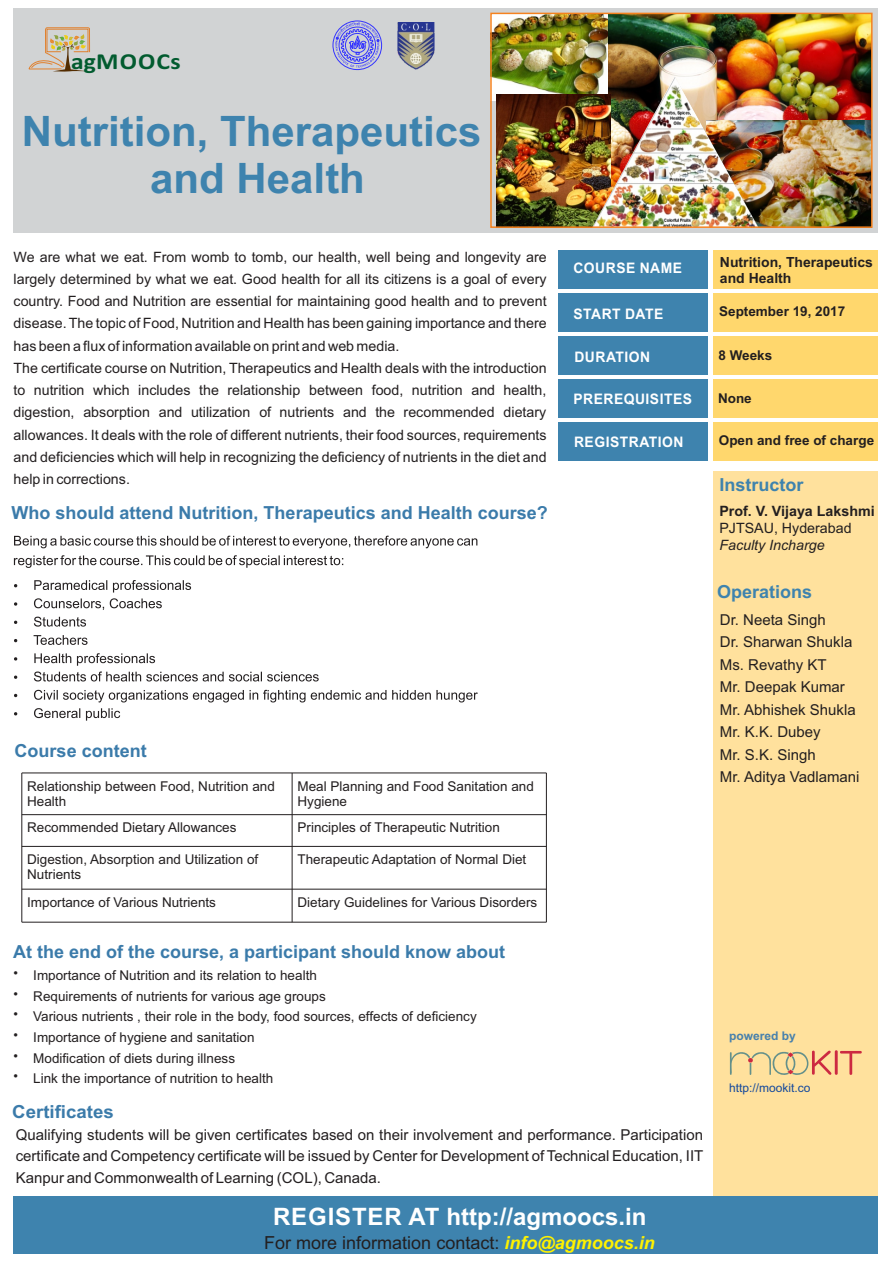
<style>
.page{position:relative;width:893px;height:1263px;background:#fff}
.page>*{position:absolute;margin:0;border:0;box-sizing:border-box;transform-origin:0 0}
.t1{font:700 42px/47px "Arial";color:#3e83ae;text-align:center}
.t2{font:700 24px "Arial";color:#fff}
.t3{font:700 22.95px "Calibri";letter-spacing:.03em;color:#025b2f;scale:1.11 1}
.t4{font:700 18px "Arial";color:#3b7baa}
.t5{font:18px "Arial";color:#231f20}
.t6{font:700 18px "Arial";color:#3e83ae}
.t7{font:700 18px "Arial";color:#3b7baa;scale:1.04 1}
.t8{font:15px/22.5px "Arial";color:#231f20}
.t9{font:700 14.55px "Arial";letter-spacing:.035em;color:#fff;scale:.96 1}
.t10{font:14.25px/22.2px "Arial";color:#231f20}
.t11{font:700 14.25px "Arial";color:#231f20}
.t12{font:italic 14.25px "Arial";color:#231f20}
.t13{font:700 13.95px/15.5px "Arial";color:#231f20}
.t14{font:13.5px/20.7px "Arial";color:#231f20}
.t15{font:700 13.5px "Arial";color:#231f20}
.t16{font:12px "Arial";color:#15499c}
.t17{font:700 12px "Arial";color:#4780ac}
.s1{font-weight:700;font-style:italic;color:#fff200}
</style>
<div class="page">
<svg style="left:14px;top:536px;width:464px;height:185px"></svg>
<hr style="left:22px;top:773px;width:1px;height:149px;background:#231f20">
<hr style="left:292px;top:773px;width:1px;height:149px;background:#231f20">
<hr style="left:546px;top:773px;width:1px;height:149px;background:#231f20">
<hr style="left:22px;top:922px;width:524px;height:1px;background:#231f20">
<hr style="left:22px;top:889px;width:524px;height:1px;background:#231f20">
<hr style="left:22px;top:846px;width:524px;height:1px;background:#231f20">
<hr style="left:22px;top:814px;width:524px;height:1px;background:#231f20">
<hr style="left:22px;top:773px;width:524px;height:1px;background:#231f20">
<div style="left:713px;top:471px;width:164px;height:754px;background:#ffe19d"></div>
<div style="left:13px;top:1196px;width:864px;height:58px;background:#3e83ae"></div>
<div style="left:713px;top:293px;width:164px;height:38px;background:#ffd76d"></div>
<div style="left:713px;top:336px;width:164px;height:38px;background:#ffd76d"></div>
<div style="left:713px;top:379px;width:164px;height:39px;background:#ffd76d"></div>
<div style="left:713px;top:422px;width:164px;height:39px;background:#ffd76d"></div>
<div style="left:558px;top:293px;width:150px;height:38px;background:#3e83ae"></div>
<div style="left:558px;top:336px;width:150px;height:38px;background:#3e83ae"></div>
<div style="left:558px;top:379px;width:150px;height:39px;background:#3e83ae"></div>
<div style="left:558px;top:422px;width:150px;height:39px;background:#3e83ae"></div>
<svg style="left:729px;top:1050px;width:133px;height:25px"></svg>
<div style="left:713px;top:250px;width:164px;height:38px;background:#ffd76d"></div>
<div style="left:558px;top:250px;width:150px;height:38px;background:#3e83ae"></div>
<div style="left:13px;top:9px;width:864px;height:224px;background:#d1d3d4"></div>
<svg style="left:29px;top:27px;width:61px;height:45px"></svg>
<img style="left:492px;top:15px;width:116px;height:85px">
<img style="left:608px;top:15px;width:263px;height:105px">
<img style="left:759px;top:120px;width:112px;height:106px">
<img style="left:496px;top:94px;width:95px;height:132px">
<img style="left:591px;top:76px;width:168px;height:150px">
<div style="left:490px;top:13px;width:383px;height:215px;border:1px solid #f5821f"></div>
<svg style="left:332px;top:20px;width:51px;height:51px"></svg>
<img style="left:397px;top:22px;width:38px;height:48px">
<h3 class="t3" style="left:71px;top:52px;width:100px">agMOOCs</h3>
<h1 class="t1" style="left:22px;top:112px;width:461px">Nutrition, Therapeutics and Health</h1>
<p class="t10" style="left:14px;top:247px;width:535px">We are what we eat. From womb to tomb, our health, well being and longevity are largely determined by what we eat. Good health for all its citizens is a goal of every country. Food and Nutrition are essential for maintaining good health and to prevent disease. The topic of Food, Nutrition and Health has been gaining importance and there has been a flux of information available on print and web media.<br>The certificate course on Nutrition, Therapeutics and Health deals with the introduction to nutrition which includes the relationship between food, nutrition and health, digestion, absorption and utilization of nutrients and the recommended dietary allowances. It deals with the role of different nutrients, their food sources, requirements and deficiencies which will help in recognizing the deficiency of nutrients in the diet and help in corrections.</p>
<p class="t4" style="left:12px;top:506px;width:538px">Who should attend Nutrition, Therapeutics and Health course?</p>
<p class="t9" style="left:573px;top:263px;width:115px">COURSE NAME</p>
<p class="t9" style="left:573px;top:308px;width:95px">START DATE</p>
<p class="t9" style="left:574px;top:351px;width:80px">DURATION</p>
<p class="t9" style="left:573px;top:393px;width:125px">PREREQUISITES</p>
<p class="t9" style="left:574px;top:436px;width:115px">REGISTRATION</p>
<p class="t4" style="left:15px;top:744px;width:134px">Course content</p>
<p class="t14" style="left:27px;top:779px;width:249px;line-height:15.1px">Relationship between Food, Nutrition and<br>Health</p>
<p class="t14" style="left:297px;top:779px;width:238px;line-height:15.1px">Meal Planning and Food Sanitation and<br>Hygiene</p>
<p class="t14" style="left:27px;top:818px;width:211px">Recommended Dietary Allowances</p>
<p class="t14" style="left:297px;top:818px;width:204px">Principles of Therapeutic Nutrition</p>
<p class="t14" style="left:27px;top:853px;width:233px;line-height:15.1px">Digestion, Absorption and Utilization of<br>Nutrients</p>
<p class="t14" style="left:297px;top:850px;width:230px">Therapeutic Adaptation of Normal Diet</p>
<p class="t14" style="left:27px;top:893px;width:190px">Importance of Various Nutrients</p>
<p class="t14" style="left:297px;top:893px;width:241px">Dietary Guidelines for Various Disorders</p>
<p class="t4" style="left:13px;top:945px;width:494px">At the end of the course, a participant should know about</p>
<p class="t14" style="left:33px;top:966px;width:445px">Importance of Nutrition and its relation to health<br>Requirements of nutrients for various age groups<br>Various nutrients , their role in the body, food sources, effects of deficiency Importance of hygiene and sanitation<br>Modification of diets during illness<br>Link the importance of nutrition to health</p>
<p class="t7" style="left:12px;top:1104px;width:99px">Certificates</p>
<p class="t8" style="left:16px;top:1126px;width:689px;line-height:21.1px;text-align:justify">Qualifying students will be given certificates based on their involvement and performance. Participation certificate and Competency certificate will be issued by Center for Development of Technical Education, IIT Kanpur and Commonwealth of Learning (COL), Canada.</p>
<h2 class="t2" style="left:273px;top:1207px;width:375px">REGISTER AT http://agmoocs.in</h2>
<p class="t5" style="left:264px;top:1236px;width:392px">For more information contact: <span class="s1">info@agmoocs.in</span></p>
<p class="t13" style="left:720px;top:256px;width:155px">Nutrition, Therapeutics and Health</p>
<p class="t15" style="left:719px;top:306px;width:128px">September 19, 2017</p>
<p class="t15" style="left:718px;top:350px;width:55px">8 Weeks</p>
<p class="t15" style="left:718px;top:393px;width:35px">None</p>
<p class="t15" style="left:719px;top:435px;width:157px">Open and free of charge</p>
<p class="t6" style="left:719px;top:477px;width:86px">Instructor</p>
<p class="t11" style="left:719px;top:506px;width:157px">Prof. V. Vijaya Lakshmi</p>
<p class="t10" style="left:719px;top:518px;width:134px">PJTSAU, Hyderabad</p>
<p class="t12" style="left:719px;top:540px;width:107px">Faculty Incharge</p>
<p class="t6" style="left:717px;top:585px;width:97px">Operations</p>
<p class="t8" style="left:720px;top:610px;width:141px">Dr. Neeta Singh<br>Dr. Sharwan Shukla<br>Ms. Revathy KT<br>Mr. Deepak Kumar<br>Mr. Abhishek Shukla<br>Mr. K.K. Dubey<br>Mr. S.K. Singh<br>Mr. Aditya Vadlamani</p>
<p class="t17" style="left:729px;top:1031px;width:68px">powered by</p>
<p class="t16" style="left:729px;top:1083px;width:83px">http://mookit.co</p>
</div>
